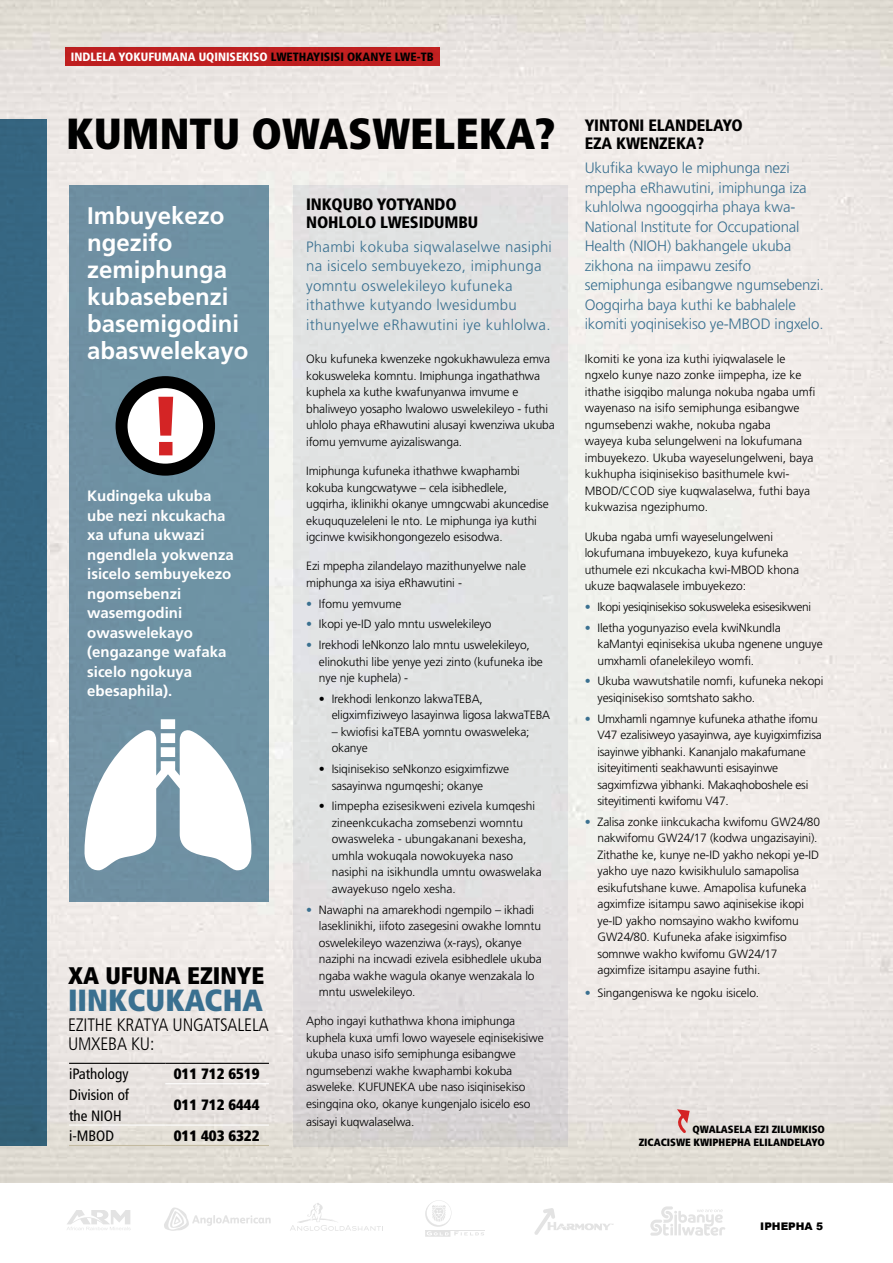
<style>
.page{position:relative;width:893px;height:1263px;background:#fff}
.page>*{position:absolute;margin:0;border:0;box-sizing:border-box;transform-origin:0 0}
.t1{font:900 condensed 84px "Frutiger";color:#d42425}
.t2{font:900 condensed 43.5px "Frutiger";color:#000}
.t3{font:900 condensed 30.6px "Frutiger";color:#3a7090}
.t4{font:700 24px/27px "Frutiger";color:#fff}
.t5{font:900 condensed 24px "Frutiger";color:#000}
.t6{font:300 condensed 18px/19.5px "Frutiger";letter-spacing:-.01em;color:#000}
.t7{font:900 condensed 16.5px/18px "Frutiger";letter-spacing:-.01em;color:#000}
.t8{font:300 15px/19.5px "Frutiger";letter-spacing:-.01em;color:#3a7090}
.t9{font:700 15px/19.5px "Frutiger";color:#fff}
.t10{font:300 15px/19.5px "Frutiger";letter-spacing:.02em;color:#3a7090}
.t11{font:condensed 15px/21px "Frutiger";color:#000;text-align:justify}
.t12{font:900 condensed 15px/30.9px "Frutiger";color:#000}
.t13{font:300 12px/16.5px "Frutiger";letter-spacing:-.01em;color:#000}
.t14{font:900 condensed 12px "Frutiger";color:#fff}
.t15{font:300 12px "Frutiger";letter-spacing:-.03em;color:#000}
.t16{font:900 condensed 10.5px/13.5px "Frutiger";color:#000;text-align:right}
.t17{font:900 10.5px "Arial";color:#000}
.s1{color:#000}
.s2{color:#3a7090}
</style>
<div class="page">
<svg style="left:67px;top:1210px;width:64px;height:20px"></svg>
<svg style="left:164px;top:1207px;width:107px;height:24px"></svg>
<svg style="left:290px;top:1203px;width:93px;height:28px"></svg>
<hr style="left:425px;top:1230px;width:60px;height:1px;background:#e3e3e3">
<svg style="left:425px;top:1200px;width:59px;height:37px"></svg>
<svg style="left:534px;top:1208px;width:79px;height:27px"></svg>
<svg style="left:650px;top:1206px;width:75px;height:30px"></svg>
<img style="left:0;top:0;width:893px;height:1182px">
<div style="left:69px;top:185px;width:200px;height:716px;background:#6e92a4"></div>
<div style="left:293px;top:185px;width:275px;height:961px;background:linear-gradient(to bottom,#e2e5e5,#dddadb)"></div>
<div style="left:0;top:119px;width:47px;height:1027px;background:#366681"></div>
<svg style="left:84px;top:719px;width:168px;height:151px"></svg>
<svg style="left:674px;top:1109px;width:16px;height:25px"></svg>
<svg style="left:122px;top:382px;width:87px;height:88px;background:#dcdcdc"></svg>
<div style="left:116px;top:376px;width:99px;height:100px;border:12px solid #000;border-radius:50%"></div>
<hr style="left:69px;top:1063px;width:96px;height:1px;background:#000">
<hr style="left:165px;top:1063px;width:104px;height:1px;background:#000">
<hr style="left:165px;top:1083px;width:104px;height:1px;background:#fff">
<hr style="left:69px;top:1124px;width:96px;height:2px;background:#fff">
<hr style="left:165px;top:1124px;width:104px;height:2px;background:#fff">
<hr style="left:69px;top:1145px;width:96px;height:1px;background:#c3baa0">
<hr style="left:165px;top:1145px;width:104px;height:1px;background:#c3baa0">
<div style="left:65px;top:48px;width:374px;height:18px;background:#c02020"></div>
<p class="t14" style="left:71px;top:50px;width:364px">INDLELA YOKUFUMANA UQINISEKISO <span class="s1">LWETHAYISISI OKANYE LWE-TB</span></p>
<h2 class="t2" style="left:66px;top:108px;width:490px">KUMNTU OWASWELEKA?</h2>
<h3 class="t4" style="left:87px;top:202px;width:163px">Imbuyekezo ngezifo zemiphunga kubasebenzi basemigodini abaswelekayo</h3>
<h1 class="t1" style="left:149px;top:375px;width:34px">!</h1>
<p class="t9" style="left:87px;top:486px;width:148px">Kudingeka ukuba ube nezi nkcukacha xa ufuna ukwazi ngendlela yokwenza isicelo sembuyekezo ngomsebenzi wasemgodini owaswelekayo (engazange wafaka sicelo ngokuya ebesaphila).</p>
<h3 class="t5" style="left:68px;top:961px;width:198px">XA UFUNA EZINYE</h3>
<h3 class="t3" style="left:68px;top:982px;width:196px">IINKCUKACHA</h3>
<h3 class="t6" style="left:68px;top:1015px;width:202px">EZITHE KRATYA UNGATSALELA<br>UMXEBA KU:</h3>
<p class="t11" style="left:69px;top:1063px;width:62px">iPathology Division of the NIOH</p>
<p class="t12" style="left:174px;top:1059px;width:87px">011 712 6519<br>011 712 6444</p>
<p class="t11" style="left:69px;top:1125px;width:47px">i-MBOD</p>
<p class="t12" style="left:174px;top:1120px;width:87px">011 403 6322</p>
<h3 class="t7" style="left:306px;top:195px;width:173px">INKQUBO YOTYANDO<br>NOHLOLO LWESIDUMBU</h3>
<p class="t10" style="left:306px;top:237px;width:247px">Phambi kokuba siqwalaselwe nasiphi na isicelo sembuyekezo, imiphunga yomntu oswelekileyo kufuneka ithathwe kutyando lwesidumbu ithunyelwe eRhawutini iye kuhlolwa.</p>
<p class="t13" style="left:306px;top:351px;width:250px">Oku kufuneka kwenzeke ngokukhawuleza emva kokusweleka komntu. Imiphunga ingathathwa kuphela xa kuthe kwafunyanwa imvume e bhaliweyo yosapho lwalowo uswelekileyo - futhi uhlolo phaya eRhawutini alusayi kwenziwa ukuba ifomu yemvume ayizaliswanga.</p>
<p class="t13" style="left:306px;top:463px;width:244px">Imiphunga kufuneka ithathwe kwaphambi kokuba kungcwatywe – cela isibhedlele, ugqirha, iklinikhi okanye umngcwabi akuncedise ekuququzeleleni le nto. Le miphunga iya kuthi igcinwe kwisikhongongezelo esisodwa.</p>
<p class="t13" style="left:306px;top:558px;width:221px">Ezi mpepha zilandelayo mazithunyelwe nale miphunga xa isiya eRhawutini -</p>
<p class="t13" style="left:306px;top:595px;width:97px"><span class="s2">•</span> Ifomu yemvume</p>
<p class="t13" style="left:306px;top:616px;width:187px"><span class="s2">•</span> Ikopi ye-ID yalo mntu uswelekileyo</p>
<p class="t13" style="left:319px;top:637px;width:225px;text-indent:-13px"><span class="s2">•</span> Irekhodi leNkonzo lalo mntu uswelekileyo, elinokuthi libe yenye yezi zinto (kufuneka ibe nye nje kuphela) -</p>
<p class="t13" style="left:332px;top:690px;width:220px;text-indent:-13px">• Irekhodi lenkonzo lakwaTEBA, eligximfiziweyo lasayinwa ligosa lakwaTEBA</p>
<p class="t13" style="left:332px;top:723px;width:199px">– kwiofisi kaTEBA yomntu owasweleka; okanye</p>
<p class="t13" style="left:332px;top:761px;width:179px;text-indent:-13px">• Isiqinisekiso seNkonzo esigximfizwe sasayinwa ngumqeshi; okanye</p>
<p class="t13" style="left:332px;top:798px;width:212px;text-indent:-13px">• Iimpepha ezisesikweni ezivela kumqeshi zineenkcukacha zomsebenzi womntu owasweleka - ubungakanani bexesha, umhla wokuqala nowokuyeka naso nasiphi na isikhundla umntu owaswelaka awayekuso ngelo xesha.</p>
<p class="t13" style="left:319px;top:901px;width:224px;text-indent:-13px"><span class="s2">•</span> Nawaphi na amarekhodi ngempilo – ikhadi laseklinikhi, iifoto zasegesini owakhe lomntu oswelekileyo wazenziwa (x-rays), okanye naziphi na incwadi ezivela esibhedlele ukuba ngaba wakhe wagula okanye wenzakala lo mntu uswelekileyo.</p>
<p class="t13" style="left:306px;top:1013px;width:239px">Apho ingayi kuthathwa khona imiphunga kuphela kuxa umfi lowo wayesele eqinisekisiwe ukuba unaso isifo semiphunga esibangwe ngumsebenzi wakhe kwaphambi kokuba asweleke. KUFUNEKA ube naso isiqinisekiso esingqina oko, okanye kungenjalo isicelo eso</p>
<p class="t13" style="left:306px;top:1113px;width:110px">asisayi kuqwalaselwa.</p>
<h3 class="t7" style="left:585px;top:117px;width:159px">YINTONI ELANDELAYO<br>EZA KWENZEKA?</h3>
<p class="t8" style="left:585px;top:158px;width:241px">Ukufika kwayo le miphunga nezi mpepha eRhawutini, imiphunga iza kuhlolwa ngoogqirha phaya kwa-National Institute for Occupational Health (NIOH) bakhangele ukuba zikhona na iimpawu zesifo semiphunga esibangwe ngumsebenzi.<br>Oogqirha baya kuthi ke babhalele ikomiti yoqinisekiso ye-MBOD ingxelo.</p>
<p class="t13" style="left:585px;top:350px;width:232px">Ikomiti ke yona iza kuthi iyiqwalasele le ngxelo kunye nazo zonke iimpepha, ize ke ithathe isigqibo malunga nokuba ngaba umfi wayenaso na isifo semiphunga esibangwe ngumsebenzi wakhe, nokuba ngaba<br>wayeya kuba selungelweni na lokufumana imbuyekezo. Ukuba wayeselungelweni, baya kukhupha isiqinisekiso basithumele kwi-MBOD/CCOD siye kuqwalaselwa, futhi baya kukwazisa ngeziphumo.</p>
<p class="t13" style="left:585px;top:528px;width:216px">Ukuba ngaba umfi wayeselungelweni lokufumana imbuyekezo, kuya kufuneka uthumele ezi nkcukacha kwi-MBOD khona ukuze baqwalasele imbuyekezo:</p>
<p class="t15" style="left:585px;top:600px;width:228px"><span class="s2">•</span> Ikopi yesiqinisekiso sokusweleka esisesikweni</p>
<p class="t13" style="left:597px;top:619px;width:227px;text-indent:-13px"><span class="s2">•</span> Iletha yogunyaziso evela kwiNkundla kaMantyi eqinisekisa ukuba ngenene unguye umxhamli ofanelekileyo womfi.</p>
<p class="t13" style="left:597px;top:673px;width:228px;text-indent:-13px"><span class="s2">•</span> Ukuba wawutshatile nomfi, kufuneka nekopi yesiqinisekiso somtshato sakho.</p>
<p class="t13" style="left:597px;top:710px;width:226px;text-indent:-13px"><span class="s2">•</span> Umxhamli ngamnye kufuneka athathe ifomu V47 ezalisiweyo yasayinwa, aye kuyigximfizisa isayinwe yibhanki. Kananjalo makafumane isiteyitimenti seakhawunti esisayinwe sagximfizwa yibhanki. Makaqhoboshele esi siteyitimenti kwifomu V47.</p>
<p class="t13" style="left:597px;top:813px;width:224px;text-indent:-13px"><span class="s2">•</span> Zalisa zonke iinkcukacha kwifomu GW24/80 nakwifomu GW24/17 (kodwa ungazisayini).<br>Zithathe ke, kunye ne-ID yakho nekopi ye-ID yakho uye nazo kwisikhululo samapolisa esikufutshane kuwe. Amapolisa kufuneka agximfize isitampu sawo aqinisekise ikopi ye-ID yakho nomsayino wakho kwifomu GW24/80. Kufuneka afake isigximfiso somnwe wakho kwifomu GW24/17 agximfize isitampu asayine futhi.</p>
<p class="t13" style="left:585px;top:984px;width:176px"><span class="s2">•</span> Singangeniswa ke ngoku isicelo.</p>
<p class="t16" style="left:639px;top:1122px;width:188px">QWALASELA EZI ZILUMKISO<br>ZICACISWE KWIPHEPHA ELILANDELAYO</p>
<p class="t17" style="left:760px;top:1218px;width:64px">IPHEPHA 5</p>
</div>
